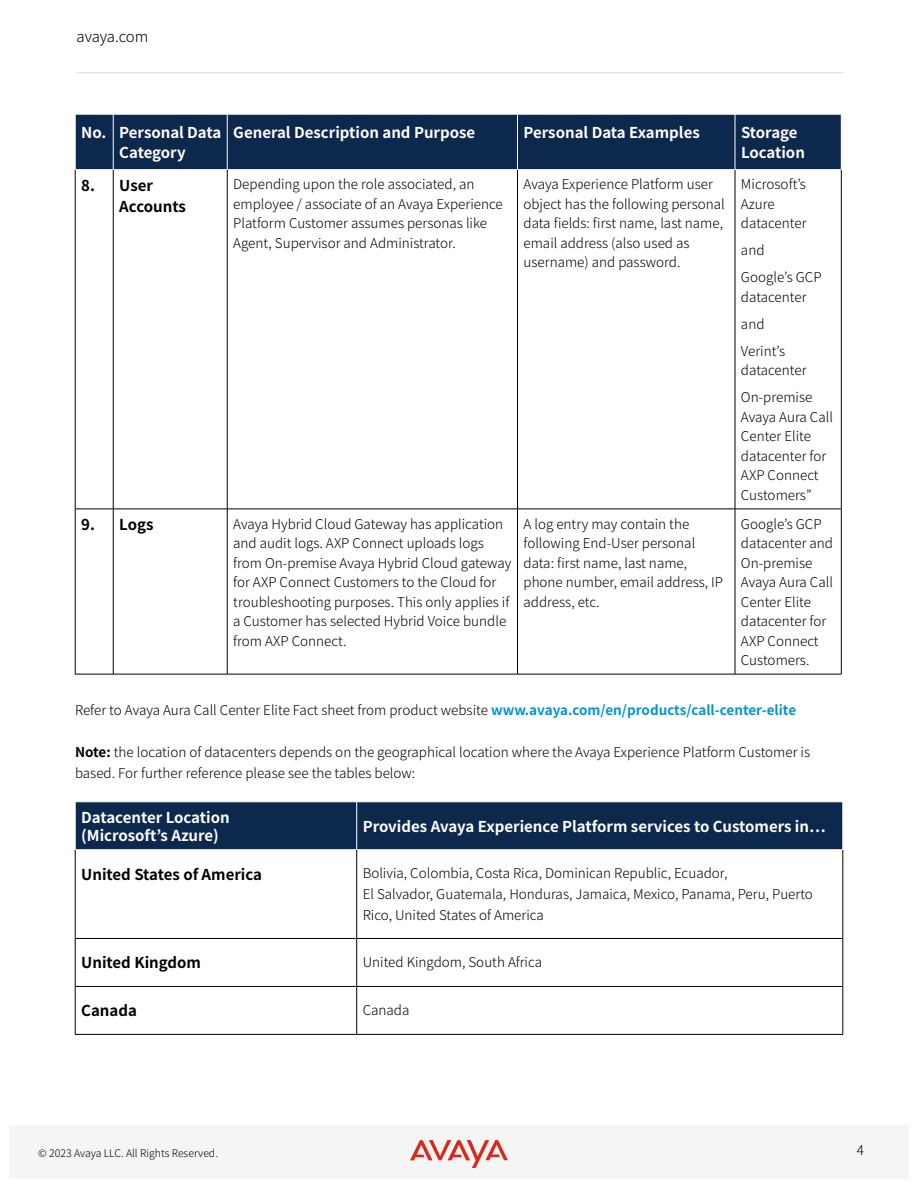
<style>
.page{position:relative;width:918px;height:1188px;background:#fff}
.page>*{position:absolute;margin:0;border:0;box-sizing:border-box;transform-origin:0 0}
.t1{font:700 15px/19.5px "Noto Sans JP";color:#fff}
.t2{font:700 15px/21px "Noto Sans JP";color:#000}
.t3{font:300 15px "Noto Sans JP";letter-spacing:-.01em;color:#000}
.t4{font:300 13.5px/19.5px "Noto Sans JP";color:#000}
.t5{font:300 10.5px "Noto Sans JP";color:#000}
.s1{font-weight:700;color:#0194d7}
.s2{font-weight:700}
</style>
<div class="page">
<hr style="left:76px;top:72px;width:767px;height:2px;background:#e6e6e6">
<div style="left:9px;top:1125px;width:900px;height:54px;background:#f5f5f5"></div>
<svg style="left:410px;top:1140px;width:98px;height:28px"></svg>
<div style="left:76px;top:115px;width:765px;height:54px;background:#0d284d"></div>
<hr style="left:113px;top:114px;width:1px;height:55px;background:#fff">
<hr style="left:227px;top:114px;width:1px;height:55px;background:#fff">
<hr style="left:517px;top:114px;width:1px;height:55px;background:#fff">
<hr style="left:735px;top:114px;width:1px;height:55px;background:#fff">
<hr style="left:75px;top:170px;width:1px;height:339px;background:#000">
<hr style="left:113px;top:170px;width:1px;height:339px;background:#000">
<hr style="left:227px;top:170px;width:1px;height:339px;background:#000">
<hr style="left:517px;top:170px;width:1px;height:339px;background:#000">
<hr style="left:735px;top:170px;width:1px;height:339px;background:#000">
<hr style="left:841px;top:170px;width:1px;height:339px;background:#000">
<hr style="left:75px;top:509px;width:38px;height:1px;background:#000">
<hr style="left:75px;top:509px;width:1px;height:165px;background:#000">
<hr style="left:113px;top:509px;width:114px;height:1px;background:#000">
<hr style="left:113px;top:509px;width:1px;height:165px;background:#000">
<hr style="left:227px;top:509px;width:291px;height:1px;background:#000">
<hr style="left:227px;top:509px;width:1px;height:165px;background:#000">
<hr style="left:518px;top:509px;width:217px;height:1px;background:#000">
<hr style="left:517px;top:509px;width:1px;height:165px;background:#000">
<hr style="left:735px;top:509px;width:107px;height:1px;background:#000">
<hr style="left:735px;top:509px;width:1px;height:165px;background:#000">
<hr style="left:841px;top:509px;width:1px;height:165px;background:#000">
<hr style="left:75px;top:674px;width:38px;height:1px;background:#000">
<hr style="left:113px;top:674px;width:114px;height:1px;background:#000">
<hr style="left:227px;top:674px;width:291px;height:1px;background:#000">
<hr style="left:518px;top:674px;width:217px;height:1px;background:#000">
<hr style="left:735px;top:674px;width:107px;height:1px;background:#000">
<div style="left:76px;top:803px;width:767px;height:46px;background:#0d284d"></div>
<hr style="left:356px;top:802px;width:1px;height:48px;background:#fff">
<hr style="left:75px;top:850px;width:1px;height:88px;background:#000">
<hr style="left:356px;top:850px;width:1px;height:88px;background:#000">
<hr style="left:843px;top:850px;width:1px;height:88px;background:#000">
<hr style="left:75px;top:938px;width:282px;height:1px;background:#000">
<hr style="left:75px;top:939px;width:1px;height:47px;background:#000">
<hr style="left:357px;top:938px;width:486px;height:1px;background:#000">
<hr style="left:356px;top:939px;width:1px;height:47px;background:#000">
<hr style="left:843px;top:939px;width:1px;height:47px;background:#000">
<hr style="left:75px;top:986px;width:282px;height:1px;background:#000">
<hr style="left:75px;top:987px;width:1px;height:47px;background:#000">
<hr style="left:357px;top:986px;width:486px;height:1px;background:#000">
<hr style="left:356px;top:987px;width:1px;height:47px;background:#000">
<hr style="left:843px;top:987px;width:1px;height:47px;background:#000">
<hr style="left:75px;top:1034px;width:282px;height:1px;background:#000">
<hr style="left:357px;top:1034px;width:486px;height:1px;background:#000">
<p class="t3" style="left:76px;top:28px;width:73px">avaya.com</p>
<p class="t1" style="left:81px;top:123px;width:142px;text-align:center">No. Personal Data<br>Category</p>
<p class="t1" style="left:233px;top:123px;width:243px">General Description and Purpose</p>
<p class="t1" style="left:524px;top:123px;width:178px">Personal Data Examples</p>
<p class="t1" style="left:741px;top:123px;width:65px">Storage<br>Location</p>
<p class="t2" style="left:119px;top:175px;width:68px;text-indent:-38px">8. User<br>Accounts</p>
<p class="t4" style="left:233px;top:175px;width:271px">Depending upon the role associated, an employee / associate of an Avaya Experience Platform Customer assumes personas like Agent, Supervisor and Administrator.</p>
<p class="t4" style="left:524px;top:175px;width:203px">Avaya Experience Platform user object has the following personal data fields: first name, last name, email address (also used as username) and password.</p>
<p class="t4" style="left:741px;top:175px;width:67px">Microsoft’s<br>Azure datacenter</p>
<p class="t4" style="left:741px;top:237px;width:82px;line-height:27px">and<br>Google’s GCP</p>
<p class="t4" style="left:741px;top:284px;width:67px;line-height:27px">datacenter and<br>Verint’s</p>
<p class="t4" style="left:741px;top:357px;width:73px;line-height:27px">datacenter<br>On-premise</p>
<p class="t4" style="left:741px;top:407px;width:93px">Avaya Aura Call<br>Center Elite datacenter for<br>AXP Connect<br>Customers”</p>
<p class="t2" style="left:81px;top:514px;width:74px">9. Logs</p>
<p class="t4" style="left:233px;top:514px;width:280px">Avaya Hybrid Cloud Gateway has application and audit logs. AXP Connect uploads logs from On-premise Avaya Hybrid Cloud gateway for AXP Connect Customers to the Cloud for troubleshooting purposes. This only applies if a Customer has selected Hybrid Voice bundle from AXP Connect.</p>
<p class="t4" style="left:524px;top:514px;width:201px">A log entry may contain the following End-User personal data: first name, last name, phone number, email address, IP address, etc.</p>
<p class="t4" style="left:741px;top:514px;width:94px">Google’s GCP datacenter and<br>On-premise<br>Avaya Aura Call<br>Center Elite datacenter for<br>AXP Connect<br>Customers.</p>
<p class="t4" style="left:75px;top:700px;width:723px">Refer to Avaya Aura Call Center Elite Fact sheet from product website <span class="s1">www.avaya.com/en/products/call-center-elite</span></p>
<p class="t4" style="left:75px;top:742px;width:737px;line-height:21px"><span class="s2">Note:</span> the location of datacenters depends on the geographical location where the Avaya Experience Platform Customer is based. For further reference please see the tables below:</p>
<p class="t1" style="left:81px;top:809px;width:150px;line-height:18px">Datacenter Location (Microsoft’s Azure)</p>
<p class="t1" style="left:363px;top:817px;width:465px">Provides Avaya Experience Platform services to Customers in…</p>
<p class="t2" style="left:81px;top:864px;width:182px">United States of America</p>
<p class="t4" style="left:363px;top:863px;width:452px;line-height:21px">Bolivia, Colombia, Costa Rica, Dominican Republic, Ecuador,<br>El Salvador, Guatemala, Honduras, Jamaica, Mexico, Panama, Peru, Puerto<br>Rico, United States of America</p>
<p class="t2" style="left:81px;top:953px;width:121px">United Kingdom</p>
<p class="t4" style="left:363px;top:953px;width:181px">United Kingdom, South Africa</p>
<p class="t2" style="left:81px;top:1001px;width:57px">Canada</p>
<p class="t4" style="left:363px;top:1001px;width:48px">Canada</p>
<p class="t5" style="left:38px;top:1147px;width:181px">© 2023 Avaya LLC. All Rights Reserved.</p>
<p class="t4" style="left:857px;top:1141px;width:9px">4</p>
</div>
